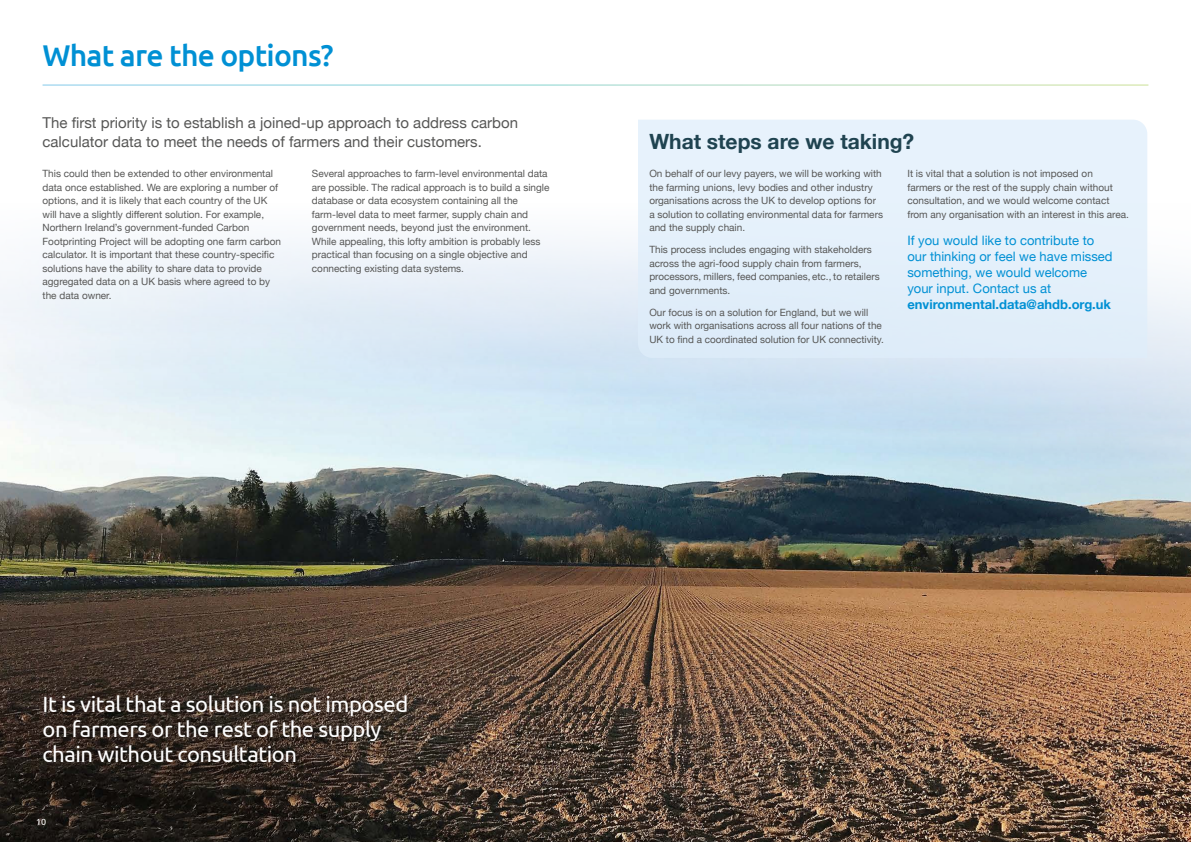
<style>
.page{position:relative;width:1191px;height:842px;background:#fff}
.page>*{position:absolute;margin:0;border:0;box-sizing:border-box;transform-origin:0 0}
.SECTION_TITLES___DTFF{font:500 30px "Ubuntu";letter-spacing:-.025em;color:#0090d4}
.QUOTE_1{font:22px/25px "Ubuntu";letter-spacing:-.02em;color:#fff}
.A4_SUBHEAD1__DTFF__PULLOUT{font:700 21px "Helvetica Neue";color:#1f4350}
.SECTION_INTROS_LARGE__DTFF{font:15px/19px "Helvetica Neue";color:#575756}
.CTA{font:13px/16px "Helvetica Neue";color:#0090d4}
.MAIN_BODY__DTFF{font:10px/13.5px "Helvetica Neue";color:#575756}
.t1{font:9px "Ubuntu";color:#fff}
.s1{font-weight:700}
</style>
<div class="page">
<img style="left:0;top:460px;width:1191px;height:382px">
<div style="left:38px;top:686px;width:381px;height:85px;background:#000;opacity:.45"></div>
<svg style="left:0;top:84px;width:1191px;height:376px"></svg>
<hr style="left:43px;top:85px;width:1105px;height:1px;background:#fff">
<div style="left:638px;top:120px;width:509px;height:238px;background:#e5f1fb"></div>
<p class="SECTION_TITLES___DTFF" style="left:43px;top:36px;width:293px">What are the options?</p>
<p class="SECTION_INTROS_LARGE__DTFF" style="left:43px;top:114px;width:477px">The first priority is to establish a joined-up approach to address carbon calculator data to meet the needs of farmers and their customers.</p>
<p class="MAIN_BODY__DTFF" style="left:43px;top:167px;width:240px">This could then be extended to other environmental data once established. We are exploring a number of options, and it is likely that each country of the UK will have a slightly different solution. For example, Northern Ireland’s government-funded Carbon Footprinting Project will be adopting one farm carbon calculator. It is important that these country-specific solutions have the ability to share data to provide aggregated data on a UK basis where agreed to by the data owner.</p>
<p class="MAIN_BODY__DTFF" style="left:312px;top:167px;width:239px">Several approaches to farm-level environmental data are possible. The radical approach is to build a single database or data ecosystem containing all the farm-level data to meet farmer, supply chain and government needs, beyond just the environment.<br>While appealing, this lofty ambition is probably less practical than focusing on a single objective and connecting existing data systems.</p>
<p class="A4_SUBHEAD1__DTFF__PULLOUT" style="left:649px;top:125px;width:266px">What steps are we taking?</p>
<p class="MAIN_BODY__DTFF" style="left:649px;top:167px;width:235px">On behalf of our levy payers, we will be working with the farming unions, levy bodies and other industry organisations across the UK to develop options for a solution to collating environmental data for farmers and the supply chain.</p>
<p class="MAIN_BODY__DTFF" style="left:649px;top:243px;width:232px">This process includes engaging with stakeholders across the agri-food supply chain from farmers, processors, millers, feed companies, etc., to retailers and governments.</p>
<p class="MAIN_BODY__DTFF" style="left:649px;top:306px;width:236px">Our focus is on a solution for England, but we will work with organisations across all four nations of the<br>UK to find a coordinated solution for UK connectivity.</p>
<p class="MAIN_BODY__DTFF" style="left:907px;top:167px;width:223px">It is vital that a solution is not imposed on farmers or the rest of the supply chain without consultation, and we would welcome contact from any organisation with an interest in this area.</p>
<p class="CTA" style="left:907px;top:233px;width:207px">If you would like to contribute to our thinking or feel we have missed something, we would welcome your input. Contact us at <span class="s1">environmental.data@ahdb.org.uk</span></p>
<p class="QUOTE_1" style="left:43px;top:691px;width:367px">It is vital that a solution is not imposed on farmers or the rest of the supply chain without consultation</p>
<p class="t1" style="left:36px;top:816px;width:12px">10</p>
</div>
